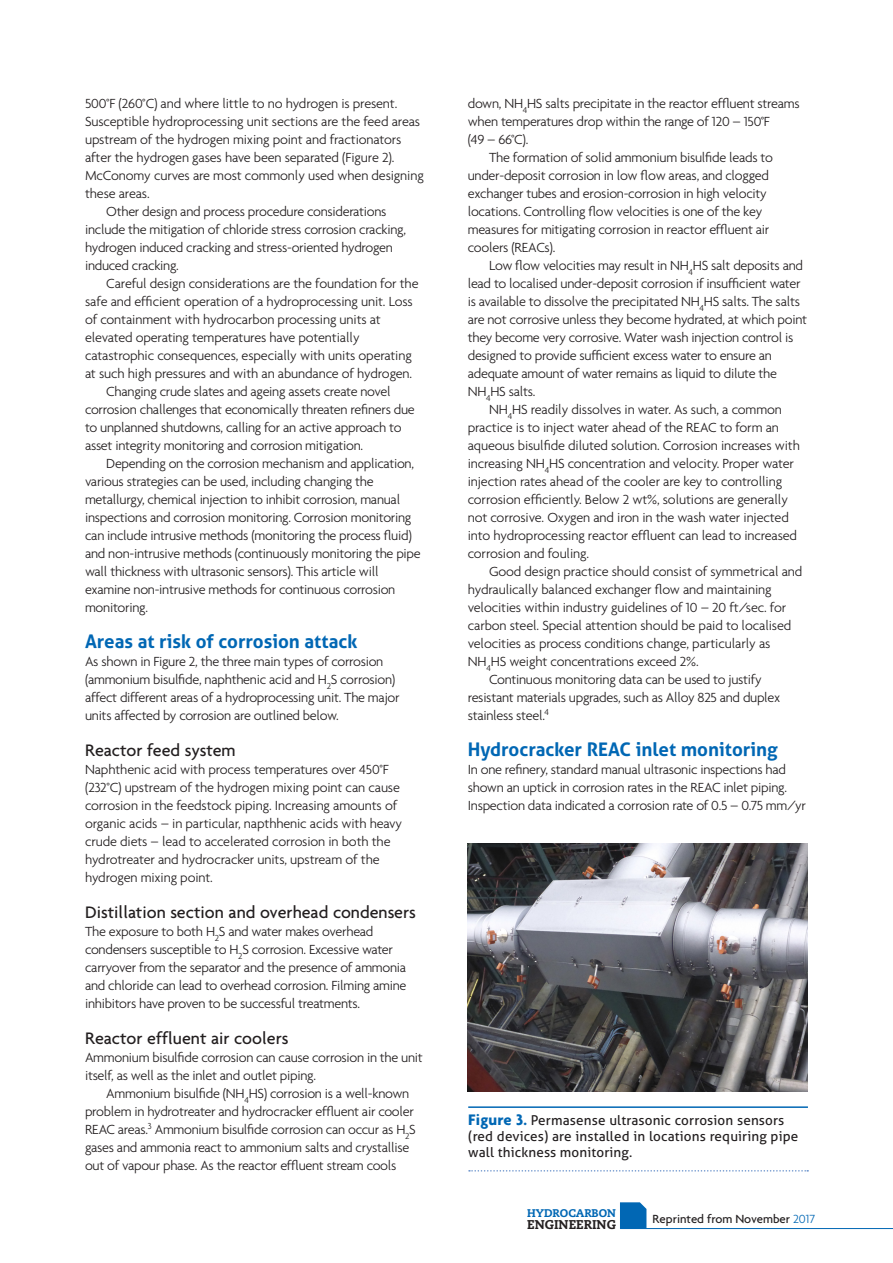
<style>
.page{position:relative;width:893px;height:1263px;background:#fff}
.page>*{position:absolute;margin:0;border:0;box-sizing:border-box;transform-origin:0 0}
.Sub_1{font:700 18.75px "Aller";color:#0167b4}
.Sub_2{font:500 18px "Agenda";color:#231f20}
.Body_Text{font:300 14.25px/18px "Agenda";letter-spacing:-.02em;color:#231f20}
.Paragraph_1{font:300 14.25px/18px "Agenda";letter-spacing:-.02em;color:#231f20}
.t1{font:13.5px/16.2px "Aller";letter-spacing:.01em;color:#231f20}
.t2{font:500 12.75px "Agenda";color:#231f20}
.t3{font:800 12.75px "Caecilia";color:#231f20}
.t4{font:800 11.1px "Caecilia";color:#0167b4}
.s1{font-family:"Agenda";font-weight:700;font-size:16.5px;color:#0167b4}
.s2{font-weight:300;color:#0167b4}
</style>
<div class="page">
<hr style="left:620px;top:1228px;width:273px;height:1px;background:#0167b4">
<svg style="left:620px;top:1202px;width:26px;height:26px"></svg>
<img style="left:468px;top:843px;width:340px;height:248px">
<hr style="left:468px;top:1106px;width:340px;height:2px;background:#0167b4">
<svg style="left:469px;top:1170px;width:339px;height:1px"></svg>
<p class="Body_Text" style="left:85px;top:94px;width:340px">500°F (260°C) and where little to no hydrogen is present.<br>Susceptible hydroprocessing unit sections are the feed areas upstream of the hydrogen mixing point and fractionators after the hydrogen gases have been separated (Figure 2).<br>McConomy curves are most commonly used when designing these areas.</p>
<p class="Body_Text" style="left:85px;top:202px;width:323px;text-indent:21px">Other design and process procedure considerations include the mitigation of chloride stress corrosion cracking, hydrogen induced cracking and stress-oriented hydrogen induced cracking.</p>
<p class="Body_Text" style="left:85px;top:274px;width:335px;text-indent:21px">Careful design considerations are the foundation for the safe and efficient operation of a hydroprocessing unit. Loss of containment with hydrocarbon processing units at elevated operating temperatures have potentially catastrophic consequences, especially with units operating at such high pressures and with an abundance of hydrogen.</p>
<p class="Body_Text" style="left:85px;top:382px;width:331px;text-indent:21px">Changing crude slates and ageing assets create novel corrosion challenges that economically threaten refiners due to unplanned shutdowns, calling for an active approach to asset integrity monitoring and corrosion mitigation.</p>
<p class="Body_Text" style="left:85px;top:454px;width:337px;text-indent:21px">Depending on the corrosion mechanism and application, various strategies can be used, including changing the metallurgy, chemical injection to inhibit corrosion, manual inspections and corrosion monitoring. Corrosion monitoring can include intrusive methods (monitoring the process fluid) and non-intrusive methods (continuously monitoring the pipe wall thickness with ultrasonic sensors). This article will examine non-intrusive methods for continuous corrosion monitoring.</p>
<p class="Sub_1" style="left:85px;top:630px;width:274px">Areas at risk of corrosion attack</p>
<p class="Paragraph_1" style="left:85px;top:652px;width:316px">As shown in Figure 2, the three main types of corrosion (ammonium bisulfide, naphthenic acid and H<sub>2</sub>S corrosion) affect different areas of a hydroprocessing unit. The major units affected by corrosion are outlined below.</p>
<p class="Sub_2" style="left:85px;top:739px;width:152px">Reactor feed system</p>
<p class="Paragraph_1" style="left:85px;top:760px;width:319px">Naphthenic acid with process temperatures over 450°F (232°C) upstream of the hydrogen mixing point can cause corrosion in the feedstock piping. Increasing amounts of organic acids – in particular, napthhenic acids with heavy crude diets – lead to accelerated corrosion in both the hydrotreater and hydrocracker units, upstream of the hydrogen mixing point.</p>
<p class="Sub_2" style="left:85px;top:901px;width:332px">Distillation section and overhead condensers</p>
<p class="Paragraph_1" style="left:85px;top:922px;width:323px">The exposure to both H<sub>2</sub>S and water makes overhead condensers susceptible to H<sub>2</sub>S corrosion. Excessive water carryover from the separator and the presence of ammonia and chloride can lead to overhead corrosion. Filming amine inhibitors have proven to be successful treatments.</p>
<p class="Sub_2" style="left:85px;top:1027px;width:205px">Reactor effluent air coolers</p>
<p class="Paragraph_1" style="left:85px;top:1048px;width:339px">Ammonium bisulfide corrosion can cause corrosion in the unit itself, as well as the inlet and outlet piping.</p>
<p class="Body_Text" style="left:85px;top:1084px;width:332px;text-indent:21px">Ammonium bisulfide (NH<sub>4</sub>HS) corrosion is a well-known problem in hydrotreater and hydrocracker effluent air cooler REAC areas.<sup>3</sup> Ammonium bisulfide corrosion can occur as H<sub>2</sub>S gases and ammonia react to ammonium salts and crystallise out of vapour phase. As the reactor effluent stream cools</p>
<p class="Body_Text" style="left:468px;top:94px;width:333px">down, NH<sub>4</sub>HS salts precipitate in the reactor effluent streams when temperatures drop within the range of 120 – 150°F<br>(49 – 66°C).</p>
<p class="Body_Text" style="left:468px;top:148px;width:307px;text-indent:21px">The formation of solid ammonium bisulfide leads to under-deposit corrosion in low flow areas, and clogged exchanger tubes and erosion-corrosion in high velocity locations. Controlling flow velocities is one of the key measures for mitigating corrosion in reactor effluent air coolers (REACs).</p>
<p class="Body_Text" style="left:468px;top:256px;width:341px;text-indent:21px">Low flow velocities may result in NH<sub>4</sub>HS salt deposits and lead to localised under-deposit corrosion if insufficient water is available to dissolve the precipitated NH<sub>4</sub>HS salts. The salts are not corrosive unless they become hydrated, at which point they become very corrosive. Water wash injection control is designed to provide sufficient excess water to ensure an adequate amount of water remains as liquid to dilute the NH<sub>4</sub>HS salts.</p>
<p class="Body_Text" style="left:468px;top:400px;width:334px;text-indent:21px">NH<sub>4</sub>HS readily dissolves in water. As such, a common practice is to inject water ahead of the REAC to form an aqueous bisulfide diluted solution. Corrosion increases with increasing NH<sub>4</sub>HS concentration and velocity. Proper water injection rates ahead of the cooler are key to controlling corrosion efficiently. Below 2 wt%, solutions are generally not corrosive. Oxygen and iron in the wash water injected into hydroprocessing reactor effluent can lead to increased corrosion and fouling.</p>
<p class="Body_Text" style="left:468px;top:562px;width:336px;text-indent:21px">Good design practice should consist of symmetrical and hydraulically balanced exchanger flow and maintaining velocities within industry guidelines of 10 – 20 ft/sec. for carbon steel. Special attention should be paid to localised velocities as process conditions change, particularly as NH<sub>4</sub>HS weight concentrations exceed 2%.</p>
<p class="Body_Text" style="left:468px;top:670px;width:314px;text-indent:21px">Continuous monitoring data can be used to justify resistant materials upgrades, such as Alloy 825 and duplex stainless steel.<sup>4</sup></p>
<p class="Sub_1" style="left:468px;top:738px;width:312px">Hydrocracker REAC inlet monitoring</p>
<p class="Paragraph_1" style="left:468px;top:760px;width:340px">In one refinery, standard manual ultrasonic inspections had shown an uptick in corrosion rates in the REAC inlet piping.<br>Inspection data indicated a corrosion rate of 0.5 – 0.75 mm/yr</p>
<p class="t1" style="left:468px;top:1112px;width:332px"><span class="s1">Figure 3.</span> Permasense ultrasonic corrosion sensors (red devices) are installed in locations requiring pipe wall thickness monitoring.</p>
<p class="t4" style="left:527px;top:1207px;width:90px">HYDROCARBON</p>
<p class="t3" style="left:527px;top:1216px;width:90px">ENGINEERING</p>
<p class="t2" style="left:652px;top:1211px;width:164px">Reprinted from November <span class="s2">2017</span></p>
</div>
